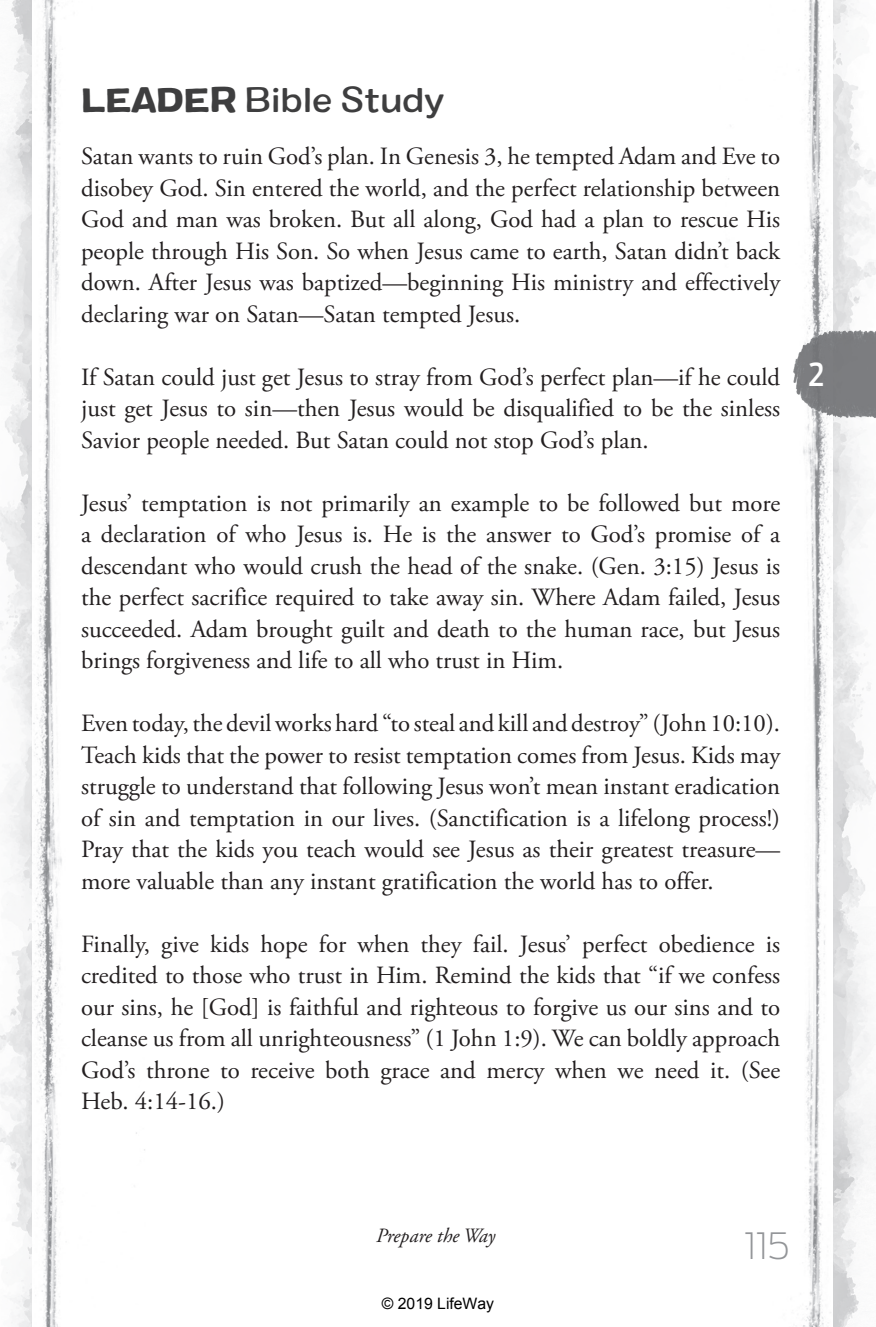
<style>
.page{position:relative;width:876px;height:1327px;background:#fff}
.page>*{position:absolute;margin:0;border:0;box-sizing:border-box;transform-origin:0 0}
.t1{font:200 36px "Antenna";color:#939598}
.t2{font:500 expanded 33.75px "Colby";letter-spacing:-.015em;color:#3e3e3f}
.t3{font:500 31.5px "Antenna Cond";color:#fff}
.t4{font:24.75px/31.5px "Adobe Garamond Pro";color:#231f20;text-align:justify}
.t5{font:italic 20.25px "Adobe Garamond Pro";color:#231f20}
.t6{font:15.75px "Arial";color:#000}
.s1{font-family:"Colby Ex Bld";font-weight:400;font-stretch:normal}
</style>
<div class="page">
<img style="left:832px;top:0;width:43px;height:1327px">
<img style="left:720px;top:0;width:112px;height:1327px">
<img style="left:0;top:0;width:33px;height:1327px">
<img style="left:33px;top:0;width:112px;height:1327px">
<img style="left:785px;top:326px;width:90px;height:96px">
<svg style="left:869px;top:0;width:6px;height:6px"></svg>
<svg style="left:869px;top:1319px;width:6px;height:8px"></svg>
<h2 class="t2" style="left:81px;top:79px;width:365px"><span class="s1">LEADER</span> Bible Study</h2>
<p class="t4" style="left:81px;top:141px;width:700px">Satan wants to ruin God’s plan. In Genesis 3, he tempted Adam and Eve to disobey God. Sin entered the world, and the perfect relationship between God and man was broken. But all along, God had a plan to rescue His people through His Son. So when Jesus came to earth, Satan didn’t back down. After Jesus was baptized—beginning His ministry and effectively declaring war on Satan—Satan tempted Jesus.</p>
<p class="t4" style="left:81px;top:362px;width:700px">If Satan could just get Jesus to stray from God’s perfect plan—if he could just get Jesus to sin—then Jesus would be disqualified to be the sinless Savior people needed. But Satan could not stop God’s plan.</p>
<p class="t4" style="left:81px;top:488px;width:700px">Jesus’ temptation is not primarily an example to be followed but more a declaration of who Jesus is. He is the answer to God’s promise of a descendant who would crush the head of the snake. (Gen. 3:15) Jesus is the perfect sacrifice required to take away sin. Where Adam failed, Jesus succeeded. Adam brought guilt and death to the human race, but Jesus brings forgiveness and life to all who trust in Him.</p>
<p class="t4" style="left:81px;top:708px;width:700px">Even today, the devil works hard “to steal and kill and destroy” (John 10:10).<br>Teach kids that the power to resist temptation comes from Jesus. Kids may struggle to understand that following Jesus won’t mean instant eradication of sin and temptation in our lives. (Sanctification is a lifelong process!)<br>Pray that the kids you teach would see Jesus as their greatest treasure— more valuable than any instant gratification the world has to offer.</p>
<p class="t4" style="left:81px;top:929px;width:700px">Finally, give kids hope for when they fail. Jesus’ perfect obedience is credited to those who trust in Him. Remind the kids that “if we confess our sins, he [God] is faithful and righteous to forgive us our sins and to cleanse us from all unrighteousness” (1 John 1:9). We can boldly approach God’s throne to receive both grace and mercy when we need it. (See Heb. 4:14-16.)</p>
<p class="t3" style="left:808px;top:356px;width:18px">2</p>
<p class="t5" style="left:376px;top:1224px;width:121px">Prepare the Way</p>
<p class="t6" style="left:382px;top:1293px;width:114px">© 2019 LifeWay</p>
<h1 class="t1" style="left:744px;top:1224px;width:47px">115</h1>
</div>
